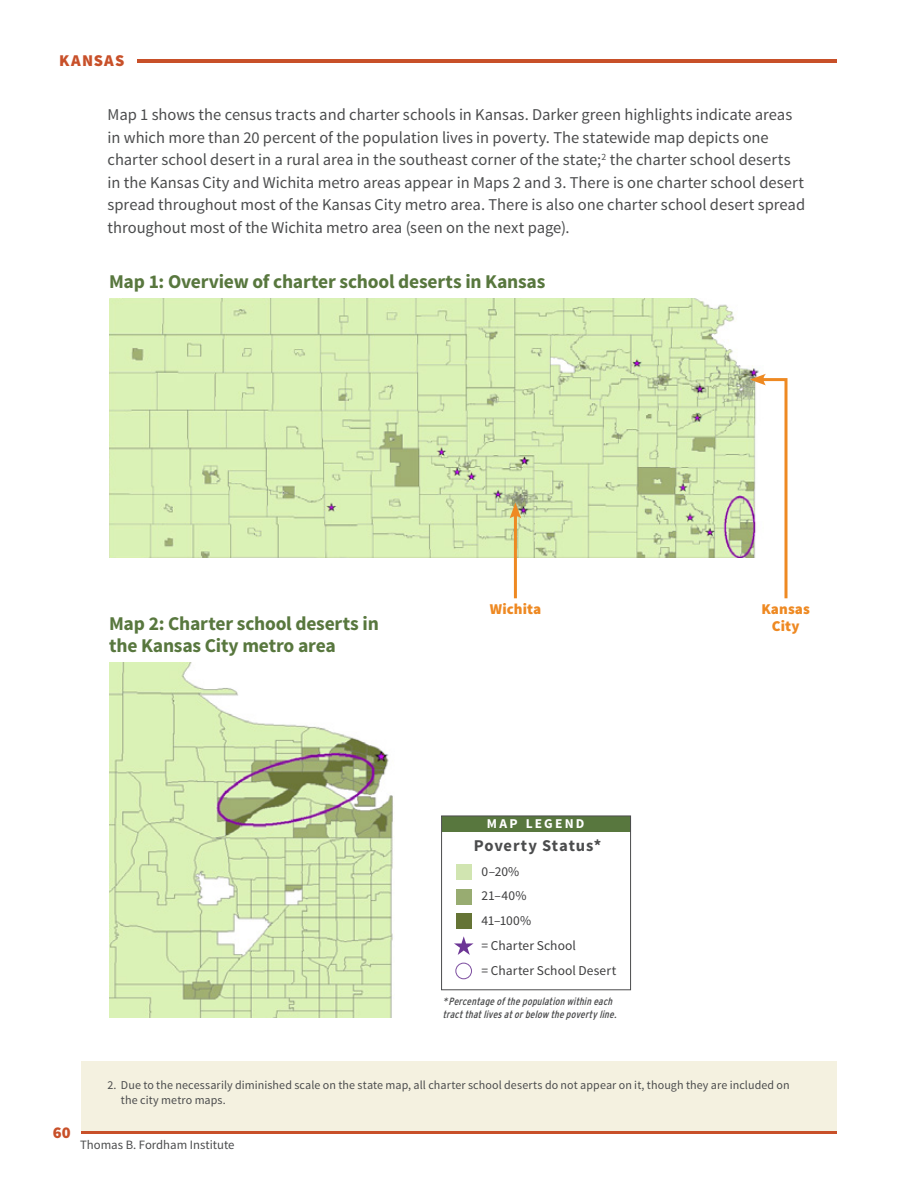
<style>
.page{position:relative;width:918px;height:1188px;background:#fff}
.page>*{position:absolute;margin:0;border:0;box-sizing:border-box;transform-origin:0 0}
.t1{font:700 19.5px "Source Sans Pro";letter-spacing:-.01em;color:#58773e}
.t2{font:16.5px/22.5px "Source Sans Pro";color:#4b4c4d}
.t3{font:700 16.5px "Source Sans Pro";letter-spacing:.045em;color:#4b4c4d}
.t4{font:900 16.5px "Source Sans Pro";letter-spacing:.065em;color:#c85029}
.t5{font:900 15px "Source Sans Pro";letter-spacing:.005em;color:#ee8922}
.t6{font:13.5px "Source Sans Pro";letter-spacing:.01em;color:#3e3e3f}
.t7{font:700 13.5px "Source Sans Pro";letter-spacing:.165em;color:#fff}
.t8{font:12.75px "Source Sans Pro";color:#4b4c4d}
.t9{font:12px/15px "Source Sans Pro";letter-spacing:.01em;color:#4b4c4d}
.t10{font:italic condensed 10.5px/13.5px "Interstate";color:#4b4c4d}
</style>
<div class="page">
<hr style="left:81px;top:1131px;width:756px;height:3px;background:#c85029">
<hr style="left:81px;top:59px;width:756px;height:4px;background:#c85029">
<img style="left:109px;top:298px;width:657px;height:260px">
<div style="left:81px;top:1061px;width:756px;height:70px;background:#f4f1e0"></div>
<hr style="left:514px;top:513px;width:3px;height:85px;background:#ee8922">
<svg style="left:510px;top:503px;width:11px;height:16px"></svg>
<svg style="left:750px;top:374px;width:38px;height:225px"></svg>
<img style="left:110px;top:662px;width:283px;height:355px">
<div style="left:442px;top:816px;width:189px;height:16px;background:#58773e"></div>
<div style="left:441px;top:816px;width:190px;height:174px;border:1px solid #4b4c4d"></div>
<div style="left:456px;top:864px;width:16px;height:16px;background:#d1e5b1"></div>
<div style="left:456px;top:889px;width:16px;height:15px;background:#98ac71"></div>
<div style="left:456px;top:914px;width:16px;height:15px;background:#657435"></div>
<div style="left:455px;top:963px;width:17px;height:16px;border:1px solid #7d4fa0;border-radius:50%"></div>
<svg style="left:454px;top:936px;width:20px;height:19px"></svg>
<div style="left:59px;top:53px;width:78px;height:18px;background:#fff"></div>
<p class="t4" style="left:59px;top:50px;width:67px">KANSAS</p>
<p class="t2" style="left:108px;top:104px;width:699px">Map 1 shows the census tracts and charter schools in Kansas. Darker green highlights indicate areas in which more than 20 percent of the population lives in poverty. The statewide map depicts one charter school desert in a rural area in the southeast corner of the state;<sup>2</sup> the charter school deserts in the Kansas City and Wichita metro areas appear in Maps 2 and 3. There is one charter school desert spread throughout most of the Kansas City metro area. There is also one charter school desert spread throughout most of the Wichita metro area (seen on the next page).</p>
<p class="t1" style="left:109px;top:269px;width:438px">Map 1: Overview of charter school deserts in Kansas</p>
<p class="t5" style="left:490px;top:600px;width:53px">Wichita</p>
<p class="t5" style="left:761px;top:600px;width:50px">Kansas</p>
<p class="t1" style="left:109px;top:611px;width:271px">Map 2: Charter school deserts in</p>
<p class="t5" style="left:772px;top:616px;width:29px">City</p>
<p class="t1" style="left:109px;top:633px;width:228px">the Kansas City metro area</p>
<p class="t7" style="left:487px;top:815px;width:99px">MAP LEGEND</p>
<p class="t3" style="left:474px;top:835px;width:129px">Poverty Status*</p>
<p class="t6" style="left:482px;top:863px;width:39px">0–20%</p>
<p class="t6" style="left:482px;top:888px;width:46px">21–40%</p>
<p class="t6" style="left:482px;top:912px;width:51px">41–100%</p>
<p class="t6" style="left:482px;top:937px;width:96px">= Charter School</p>
<p class="t6" style="left:482px;top:962px;width:136px">= Charter School Desert</p>
<p class="t10" style="left:443px;top:994px;width:178px">* Percentageofthepopulationwithineach tractthatlivesatorbelow thepovertyline.</p>
<p class="t4" style="left:53px;top:1121px;width:20px">60</p>
<p class="t9" style="left:121px;top:1078px;width:670px;text-indent:-14px">2. Due to the necessarily diminished scale on the state map, all charter school deserts do not appear on it, though they are included on the city metro maps.</p>
<p class="t8" style="left:80px;top:1137px;width:156px">Thomas B. Fordham Institute</p>
</div>
